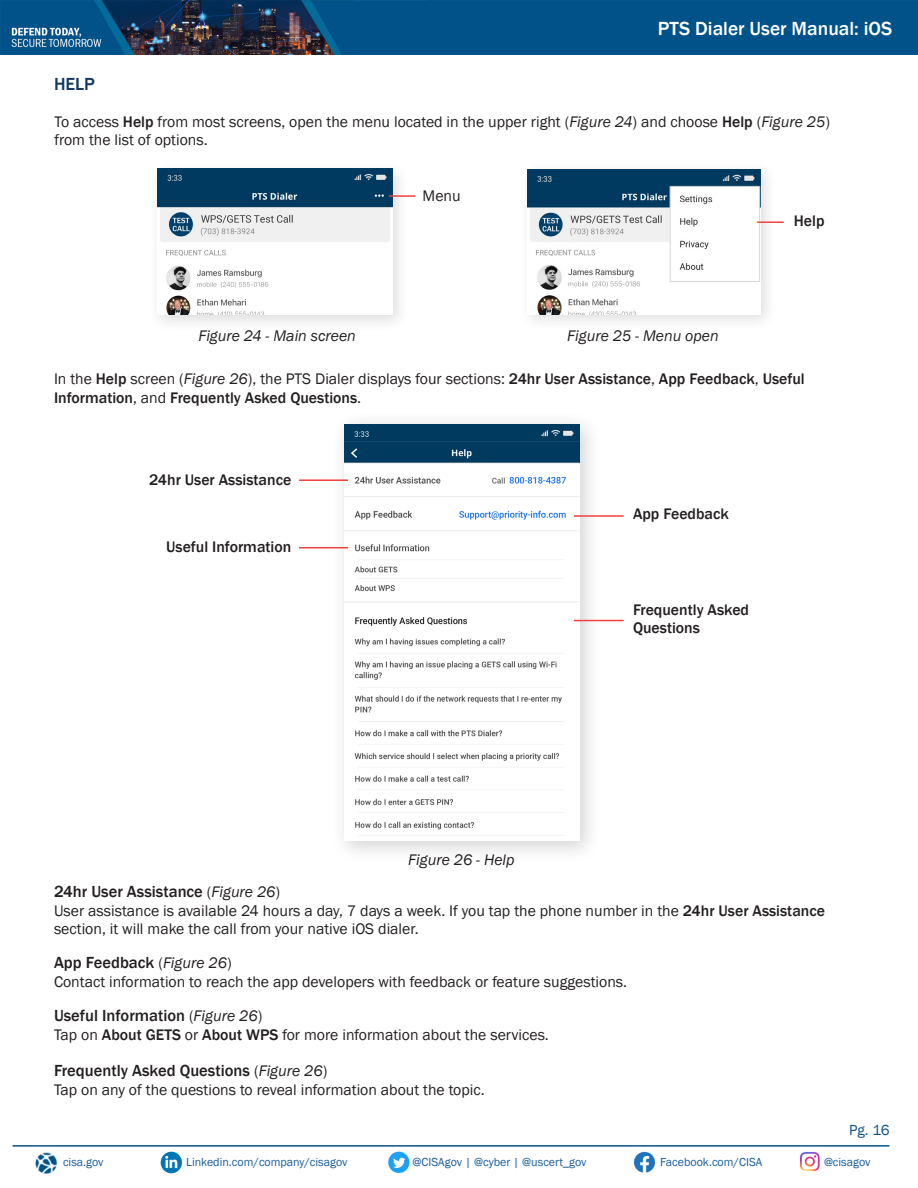
<style>
.page{position:relative;width:918px;height:1188px;background:#fff}
.page>*{position:absolute;margin:0;border:0;box-sizing:border-box;transform-origin:0 0}
.t1{font:500 19.5px "Franklin Gothic";color:#fff}
.Section_Headers{font:500 18px "Franklin Gothic";color:#10395b}
.t2{font:500 16.5px "Franklin Gothic";color:#231f20}
.Numbered{font:15.75px/18.9px "Franklin Gothic";color:#231f20}
.t3{font:500 15.75px/18.9px "Franklin Gothic";color:#231f20}
.t4{font:italic 15.75px "Franklin Gothic";color:#231f20}
.t5{font:15px "Franklin Gothic";color:#0f5386}
.t6{font:12px "Franklin Gothic";color:#175d9e}
.s1{font-weight:500}
.s2{font-style:italic}
.s3{font-weight:400}
.s4{font-weight:400;font-style:italic}
.s5{font-weight:400;font-size:15.75px}
.s6{font-weight:400;font-style:italic;font-size:15.75px}
</style>
<div class="page">
<img style="left:633px;top:1151px;width:23px;height:22px">
<img style="left:800px;top:1151px;width:20px;height:21px">
<img style="left:160px;top:1151px;width:22px;height:23px">
<img style="left:388px;top:1151px;width:22px;height:23px">
<img style="left:35px;top:1152px;width:23px;height:22px">
<hr style="left:12px;top:1145px;width:877px;height:2px;background:#0a5385">
<img style="left:0;top:0;width:918px;height:55px">
<div style="left:330px;top:410px;width:273px;height:454px;background:#231f20;opacity:.2"></div>
<img style="left:345px;top:424px;width:235px;height:417px">
<hr style="left:574px;top:515px;width:50px;height:2px;background:#ee4140">
<hr style="left:574px;top:620px;width:50px;height:1px;background:#ee4140">
<div style="left:148px;top:160px;width:261px;height:172px;background:#231f20;opacity:.15"></div>
<img style="left:157px;top:169px;width:235px;height:146px">
<div style="left:519px;top:161px;width:259px;height:171px;background:#231f20;opacity:.15"></div>
<img style="left:527px;top:170px;width:233px;height:144px">
<hr style="left:389px;top:195px;width:26px;height:2px;background:#ee4140">
<hr style="left:757px;top:221px;width:27px;height:2px;background:#ee4140">
<hr style="left:299px;top:547px;width:49px;height:1px;background:#ee4140">
<hr style="left:299px;top:479px;width:49px;height:2px;background:#ee4140">
<img style="left:162px;top:260px;width:147px;height:55px">
<img style="left:533px;top:260px;width:127px;height:55px">
<p class="Section_Headers" style="left:54px;top:73px;width:42px">HELP</p>
<p class="t1" style="left:658px;top:17px;width:236px">PTS Dialer User Manual: iOS</p>
<p class="Numbered" style="left:54px;top:112px;width:777px">To access <span class="s1">Help</span> from most screens, open the menu located in the upper right (<span class="s2">Figure 24</span>) and choose <span class="s1">Help</span> (<span class="s2">Figure 25</span>) from the list of options.</p>
<p class="Numbered" style="left:423px;top:187px;width:40px">Menu</p>
<p class="t4" style="left:198px;top:326px;width:159px">Figure 24 - Main screen</p>
<p class="t4" style="left:567px;top:326px;width:153px">Figure 25 - Menu open</p>
<p class="t3" style="left:794px;top:211px;width:32px">Help</p>
<p class="t3" style="left:54px;top:370px;width:752px"><span class="s3">In the</span> Help <span class="s3">screen (</span><span class="s4">Figure 26</span><span class="s3">), the PTS Dialer displays four sections:</span> 24hr User Assistance<span class="s3">,</span> App Feedback<span class="s3">,</span> Useful<br>Information<span class="s3">, and</span> Frequently Asked Questions<span class="s3">.</span></p>
<p class="t3" style="left:149px;top:470px;width:144px">24hr User Assistance</p>
<p class="t3" style="left:166px;top:538px;width:127px">Useful Information</p>
<p class="t4" style="left:408px;top:850px;width:108px">Figure 26 - Help</p>
<p class="t3" style="left:633px;top:505px;width:97px">App Feedback</p>
<p class="t3" style="left:633px;top:600px;width:118px">Frequently Asked</p>
<p class="t3" style="left:633px;top:618px;width:69px">Questions</p>
<p class="t2" style="left:54px;top:881px;width:228px">24hr User Assistance <span class="s5">(</span><span class="s6">Figure 26</span><span class="s5">)</span></p>
<p class="Numbered" style="left:54px;top:901px;width:773px">User assistance is available 24 hours a day, 7 days a week. If you tap the phone number in the <span class="s1">24hr User Assistance </span>section, it will make the call from your native iOS dialer.</p>
<p class="t2" style="left:54px;top:953px;width:179px">App Feedback <span class="s5">(</span><span class="s6">Figure 26</span><span class="s5">)</span></p>
<p class="Numbered" style="left:54px;top:973px;width:575px">Contact information to reach the app developers with feedback or feature suggestions.</p>
<p class="t2" style="left:54px;top:1005px;width:210px">Useful Information <span class="s5">(</span><span class="s6">Figure 26</span><span class="s5">)</span></p>
<p class="Numbered" style="left:54px;top:1026px;width:496px">Tap on <span class="s1">About GETS</span> or <span class="s1">About WPS</span> for more information about the services.</p>
<p class="t2" style="left:54px;top:1060px;width:275px">Frequently Asked Questions <span class="s5">(</span><span class="s6">Figure 26</span><span class="s5">)</span></p>
<p class="Numbered" style="left:54px;top:1080px;width:432px">Tap on any of the questions to reveal information about the topic.</p>
<p class="t5" style="left:849px;top:1120px;width:42px">Pg. 16</p>
<p class="t6" style="left:63px;top:1155px;width:42px">cisa.gov</p>
<p class="t6" style="left:186px;top:1155px;width:163px">Linkedin.com/company/cisagov</p>
<p class="t6" style="left:413px;top:1155px;width:175px">@CISAgov | @cyber | @uscert_gov</p>
<p class="t6" style="left:660px;top:1155px;width:104px">Facebook.com/CISA</p>
<p class="t6" style="left:824px;top:1155px;width:48px">@cisagov</p>
</div>
